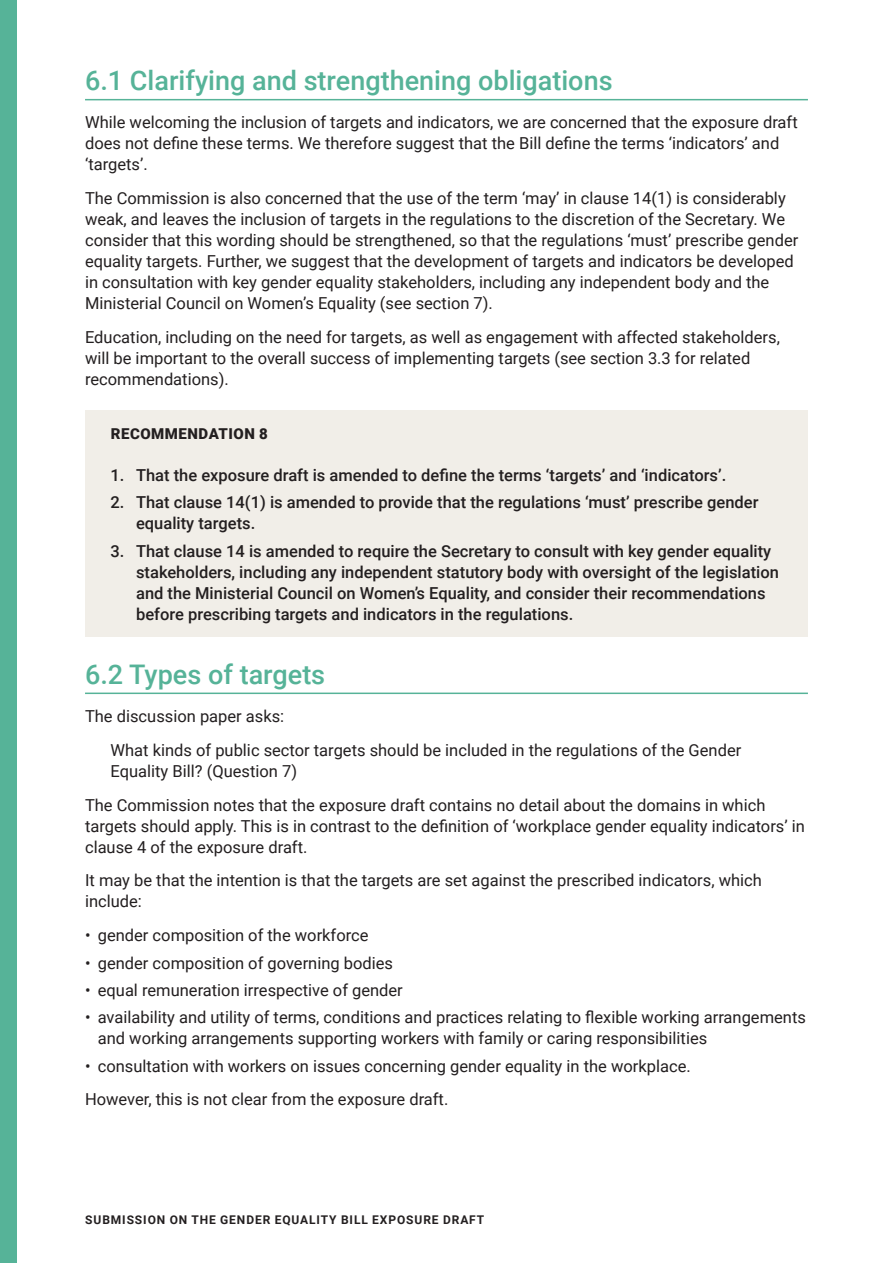
<style>
.page{position:relative;width:893px;height:1263px;background:#fff}
.page>*{position:absolute;margin:0;border:0;box-sizing:border-box;transform-origin:0 0}
.VEOHRC_Heading_1{font:500 27px "Roboto";color:#56b398}
.VEOHRC_Body_text{font:16.5px/21px "Roboto";color:#231f20}
.t1{font:500 16.5px/21px "Roboto";color:#231f20}
.VEOHRC_Quote{font:16.5px/21px "Roboto";color:#231f20}
.VEOHRC_Breakout_Box{font:900 15px "Roboto";letter-spacing:.035em;color:#231f20}
.t2{font:700 12px "Roboto";letter-spacing:.075em;color:#231f20}
</style>
<div class="page">
<div style="left:0;top:0;width:17px;height:1263px;background:#56b398"></div>
<hr style="left:85px;top:99px;width:723px;height:1px;background:#56b398">
<div style="left:85px;top:410px;width:723px;height:49px;background:#f1eee8"></div>
<div style="left:85px;top:456px;width:723px;height:42px;background:#f1eee8"></div>
<div style="left:85px;top:483px;width:723px;height:63px;background:#f1eee8"></div>
<div style="left:85px;top:531px;width:723px;height:105px;background:#f1eee8"></div>
<hr style="left:85px;top:692px;width:723px;height:2px;background:#56b398">
<p class="VEOHRC_Heading_1" style="left:85px;top:62px;width:529px">6.1 Clarifying and strengthening obligations</p>
<p class="VEOHRC_Body_text" style="left:85px;top:111px;width:714px">While welcoming the inclusion of targets and indicators, we are concerned that the exposure draft does not define these terms. We therefore suggest that the Bill define the terms ‘indicators’ and ‘targets’.</p>
<p class="VEOHRC_Body_text" style="left:85px;top:187px;width:715px">The Commission is also concerned that the use of the term ‘may’ in clause 14(1) is considerably weak, and leaves the inclusion of targets in the regulations to the discretion of the Secretary. We consider that this wording should be strengthened, so that the regulations ‘must’ prescribe gender equality targets. Further, we suggest that the development of targets and indicators be developed in consultation with key gender equality stakeholders, including any independent body and the Ministerial Council on Women’s Equality (see section 7).</p>
<p class="VEOHRC_Body_text" style="left:85px;top:326px;width:696px">Education, including on the need for targets, as well as engagement with affected stakeholders, will be important to the overall success of implementing targets (see section 3.3 for related recommendations).</p>
<p class="VEOHRC_Breakout_Box" style="left:111px;top:423px;width:159px">RECOMMENDATION 8</p>
<p class="t1" style="left:111px;top:464px;width:617px">1. That the exposure draft is amended to define the terms ‘targets’ and ‘indicators’.</p>
<p class="t1" style="left:136px;top:491px;width:624px;text-indent:-26px">2. That clause 14(1) is amended to provide that the regulations ‘must’ prescribe gender equality targets.</p>
<p class="t1" style="left:136px;top:539px;width:644px;text-indent:-26px">3. That clause 14 is amended to require the Secretary to consult with key gender equality stakeholders, including any independent statutory body with oversight of the legislation and the Ministerial Council on Women’s Equality, and consider their recommendations before prescribing targets and indicators in the regulations.</p>
<p class="VEOHRC_Heading_1" style="left:85px;top:655px;width:242px">6.2 Types of targets</p>
<p class="VEOHRC_Body_text" style="left:85px;top:705px;width:201px">The discussion paper asks:</p>
<p class="VEOHRC_Quote" style="left:111px;top:739px;width:632px">What kinds of public sector targets should be included in the regulations of the Gender<br>Equality Bill? (Question 7)</p>
<p class="VEOHRC_Body_text" style="left:85px;top:794px;width:721px">The Commission notes that the exposure draft contains no detail about the domains in which targets should apply. This is in contrast to the definition of ‘workplace gender equality indicators’ in clause 4 of the exposure draft.</p>
<p class="VEOHRC_Body_text" style="left:85px;top:869px;width:678px">It may be that the intention is that the targets are set against the prescribed indicators, which include:</p>
<p class="VEOHRC_Body_text" style="left:85px;top:924px;width:285px">• gender composition of the workforce</p>
<p class="VEOHRC_Body_text" style="left:85px;top:951px;width:310px">• gender composition of governing bodies</p>
<p class="VEOHRC_Body_text" style="left:85px;top:979px;width:319px">• equal remuneration irrespective of gender</p>
<p class="VEOHRC_Body_text" style="left:98px;top:1006px;width:710px;text-indent:-13px">• availability and utility of terms, conditions and practices relating to flexible working arrangements and working arrangements supporting workers with family or caring responsibilities</p>
<p class="VEOHRC_Body_text" style="left:85px;top:1055px;width:607px">• consultation with workers on issues concerning gender equality in the workplace.</p>
<p class="VEOHRC_Body_text" style="left:85px;top:1088px;width:365px">However, this is not clear from the exposure draft.</p>
<p class="t2" style="left:85px;top:1212px;width:401px">SUBMISSION ON THE GENDER EQUALITY BILL EXPOSURE DRAFT</p>
</div>
